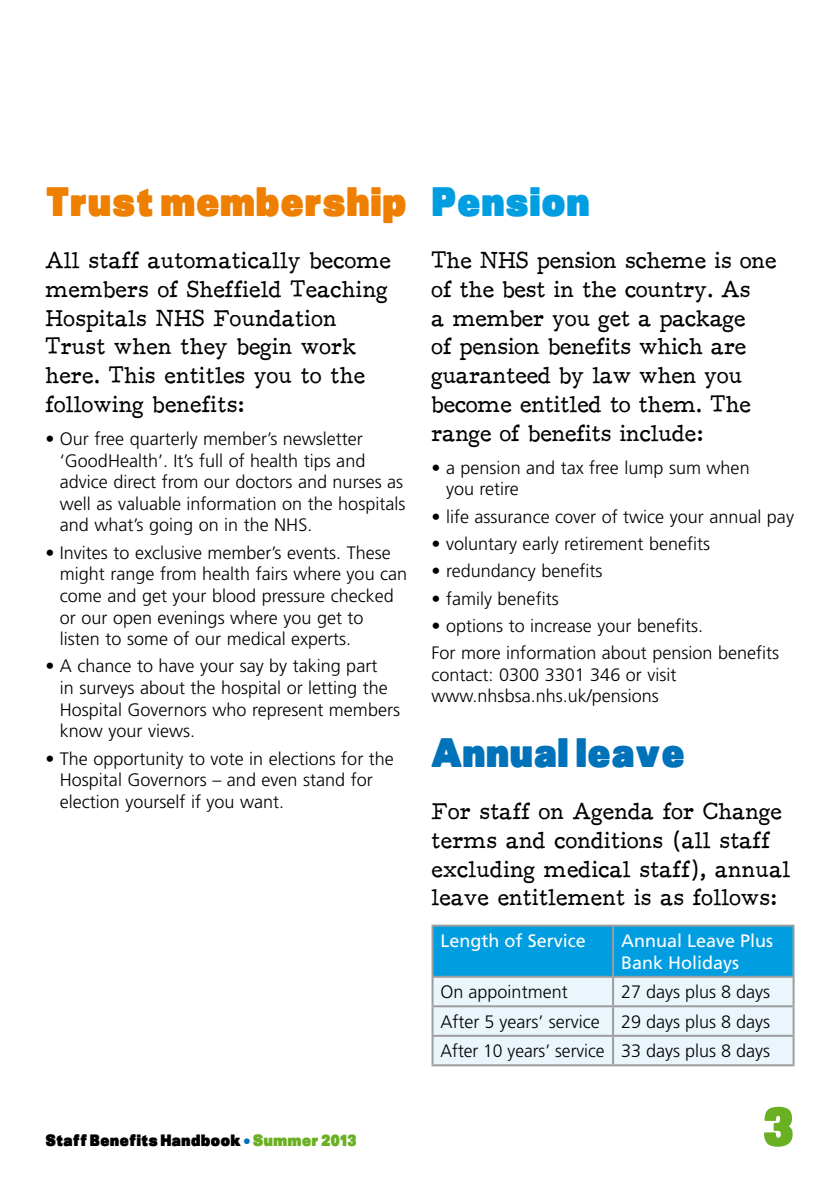
<style>
.page{position:relative;width:840px;height:1191px;background:#fff}
.page>*{position:absolute;margin:0;border:0;box-sizing:border-box;transform-origin:0 0}
.t1{font:900 54.2px "Sans";color:#6ab023}
.t2{font:900 40px "Sans";color:#ee7f00}
.t3{font:900 40px "Sans";color:#0072ba}
.t4{font:900 40px "Sans";color:#009ee0}
.t5{font:24px/28.8px "F25 Executive";color:#000;scale:.93 1}
.t6{font:300 18px/21.6px "Frutiger";color:#000}
.t7{font:18px/21.6px "Frutiger";color:#fff}
.t8{font:900 16px "Sans";color:#000}
.s1{color:#0072ba}
.s2{color:#6ab023}
</style>
<div class="page">
<svg style="left:433px;top:926px;width:359px;height:138px;background:#92d3ef"></svg>
<hr style="left:431px;top:924px;width:181px;height:2px;background:#9c9d9f">
<hr style="left:431px;top:926px;width:2px;height:49px;background:#9c9d9f">
<hr style="left:612px;top:924px;width:182px;height:2px;background:#9c9d9f">
<hr style="left:611px;top:926px;width:2px;height:49px;background:#9c9d9f">
<hr style="left:792px;top:926px;width:2px;height:49px;background:#9c9d9f">
<hr style="left:431px;top:975px;width:181px;height:2px;background:#9c9d9f">
<hr style="left:431px;top:977px;width:2px;height:28px;background:#9c9d9f">
<hr style="left:612px;top:975px;width:182px;height:2px;background:#9c9d9f">
<hr style="left:611px;top:977px;width:2px;height:28px;background:#9c9d9f">
<hr style="left:792px;top:977px;width:2px;height:28px;background:#9c9d9f">
<hr style="left:431px;top:1005px;width:181px;height:2px;background:#9c9d9f">
<hr style="left:431px;top:1007px;width:2px;height:27px;background:#9c9d9f">
<hr style="left:612px;top:1005px;width:182px;height:2px;background:#9c9d9f">
<hr style="left:611px;top:1007px;width:2px;height:27px;background:#9c9d9f">
<hr style="left:792px;top:1007px;width:2px;height:27px;background:#9c9d9f">
<hr style="left:431px;top:1034px;width:181px;height:2px;background:#9c9d9f">
<hr style="left:431px;top:1036px;width:2px;height:28px;background:#9c9d9f">
<hr style="left:612px;top:1034px;width:182px;height:2px;background:#9c9d9f">
<hr style="left:611px;top:1036px;width:2px;height:28px;background:#9c9d9f">
<hr style="left:792px;top:1036px;width:2px;height:28px;background:#9c9d9f">
<hr style="left:431px;top:1064px;width:181px;height:2px;background:#9c9d9f">
<hr style="left:612px;top:1064px;width:182px;height:2px;background:#9c9d9f">
<h2 class="t2" style="left:45px;top:175px;width:363px">Trust membership</h2>
<h3 class="t5" style="left:45px;top:246px;width:373px">All staff automatically become members of Sheffield Teaching<br>Hospitals NHS Foundation<br>Trust when they begin work here. This entitles you to the following benefits:</h3>
<p class="t6" style="left:60px;top:428px;width:347px;text-indent:-15px">• Our free quarterly member’s newsletter ‘GoodHealth’. It’s full of health tips and advice direct from our doctors and nurses as well as valuable information on the hospitals and what’s going on in the NHS.</p>
<p class="t6" style="left:60px;top:542px;width:348px;text-indent:-15px">• Invites to exclusive member’s events. These might range from health fairs where you can come and get your blood pressure checked or our open evenings where you get to listen to some of our medical experts.</p>
<p class="t6" style="left:60px;top:655px;width:341px;text-indent:-15px">• A chance to have your say by taking part<br>in surveys about the hospital or letting the Hospital Governors who represent members know your views.</p>
<p class="t6" style="left:60px;top:748px;width:335px;text-indent:-15px">• The opportunity to vote in elections for the<br>Hospital Governors – and even stand for election yourself if you want.</p>
<p class="t8" style="left:45px;top:1130px;width:312px">Staff Benefits Handbook <span class="s1">●</span> <span class="s2">Summer 2013</span></p>
<h2 class="t4" style="left:431px;top:175px;width:160px">Pension</h2>
<h3 class="t5" style="left:431px;top:246px;width:372px">The NHS pension scheme is one of the best in the country. As<br>a member you get a package<br>of pension benefits which are guaranteed by law when you become entitled to them. The range of benefits include:</h3>
<p class="t6" style="left:446px;top:457px;width:305px;text-indent:-15px">• a pension and tax free lump sum when you retire</p>
<p class="t6" style="left:431px;top:506px;width:364px">• life assurance cover of twice your annual pay</p>
<p class="t6" style="left:431px;top:533px;width:280px">• voluntary early retirement benefits</p>
<p class="t6" style="left:431px;top:560px;width:172px">• redundancy benefits</p>
<p class="t6" style="left:431px;top:588px;width:128px">• family benefits</p>
<p class="t6" style="left:431px;top:612px;width:349px;line-height:27.2px">• options to increase your benefits.<br>For more information about pension benefits</p>
<p class="t6" style="left:431px;top:664px;width:246px">contact: 0300 3301 346 or visit www.nhsbsa.nhs.uk/pensions</p>
<h2 class="t3" style="left:431px;top:726px;width:255px">Annual leave</h2>
<h3 class="t5" style="left:431px;top:796px;width:387px">For staff on Agenda for Change terms and conditions (all staff excluding medical staff), annual leave entitlement is as follows:</h3>
<p class="t7" style="left:440px;top:930px;width:147px">Length of Service</p>
<p class="t7" style="left:620px;top:930px;width:154px">Annual Leave Plus<br>Bank Holidays</p>
<p class="t6" style="left:440px;top:981px;width:129px">On appointment</p>
<p class="t6" style="left:440px;top:977px;width:331px;line-height:29.4px;text-align:justify;text-indent:180px">27 days plus 8 days After 5 years’ service 29 days plus 8 days After 10 years’ service 33 days plus 8 days</p>
<h1 class="t1" style="left:761px;top:1090px;width:34px">3</h1>
</div>
